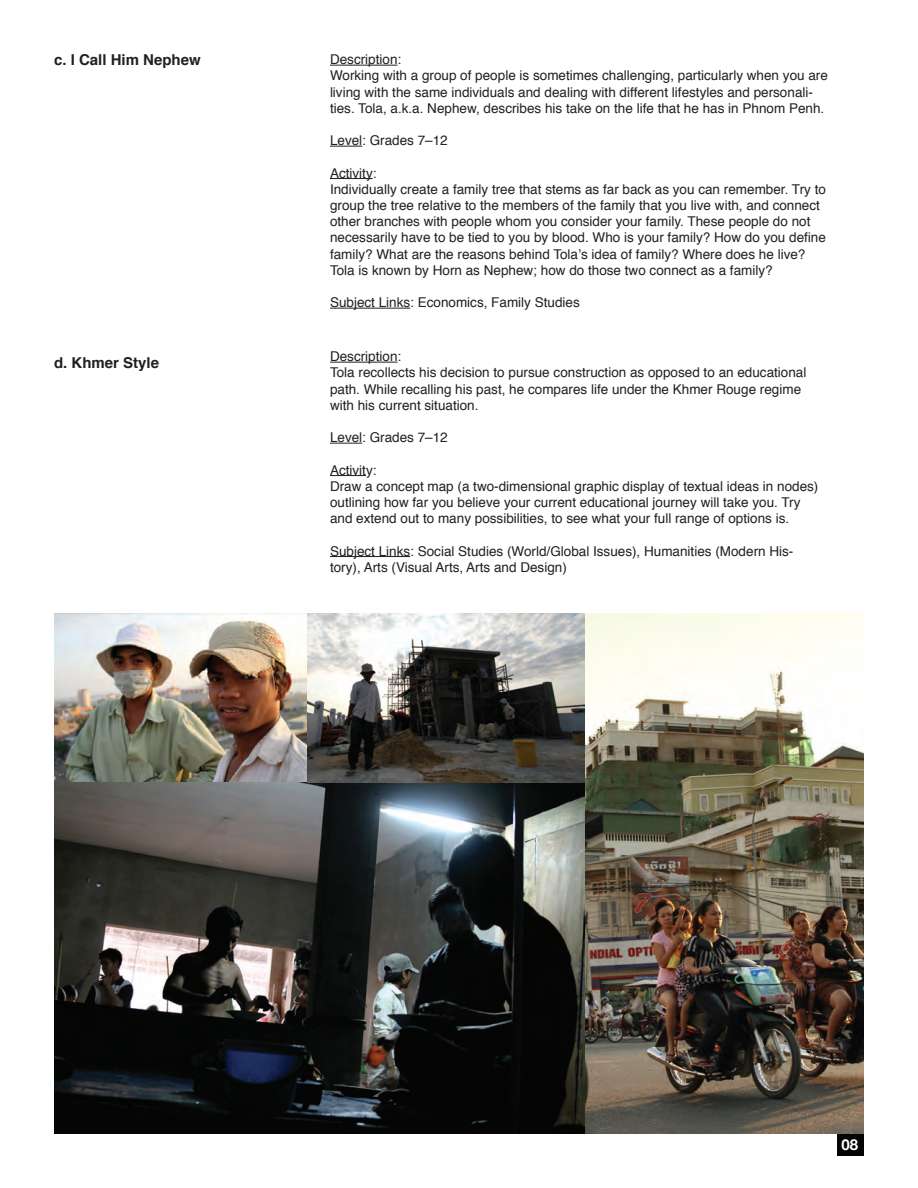
<style>
.page{position:relative;width:918px;height:1188px;background:#fff}
.page>*{position:absolute;margin:0;border:0;box-sizing:border-box;transform-origin:0 0}
.t1{font:700 15px "Helvetica";color:#231f20}
.t2{font:700 15px "Helvetica Neue";color:#fff}
.t3{font:13.5px/16.2px "Helvetica";color:#231f20}
</style>
<div class="page">
<img style="left:54px;top:613px;width:520px;height:521px">
<img style="left:574px;top:613px;width:290px;height:521px">
<hr style="left:330px;top:65px;width:68px;height:1px;background:#231f20">
<hr style="left:330px;top:146px;width:32px;height:1px;background:#231f20">
<hr style="left:330px;top:178px;width:43px;height:1px;background:#231f20">
<hr style="left:330px;top:308px;width:80px;height:1px;background:#231f20">
<hr style="left:330px;top:362px;width:68px;height:1px;background:#231f20">
<hr style="left:330px;top:443px;width:32px;height:1px;background:#231f20">
<hr style="left:330px;top:475px;width:36px;height:1px;background:#231f20">
<hr style="left:330px;top:556px;width:80px;height:1px;background:#231f20">
<div style="left:838px;top:1134px;width:26px;height:22px;background:#040503"></div>
<p class="t1" style="left:54px;top:48px;width:148px">c. I Call Him Nephew</p>
<p class="t1" style="left:54px;top:351px;width:107px">d. Khmer Style</p>
<p class="t3" style="left:330px;top:52px;width:499px">Description:<br>Working with a group of people is sometimes challenging, particularly when you are living with the same individuals and dealing with different lifestyles and personali&shy;ties. Tola, a.k.a. Nephew, describes his take on the life that he has in Phnom Penh.</p>
<p class="t3" style="left:330px;top:133px;width:119px">Level: Grades 7–12</p>
<p class="t3" style="left:330px;top:165px;width:497px">Activity:<br>Individually create a family tree that stems as far back as you can remember. Try to group the tree relative to the members of the family that you live with, and connect other branches with people whom you consider your family. These people do not necessarily have to be tied to you by blood. Who is your family? How do you define family? What are the reasons behind Tola’s idea of family? Where does he live?<br>Tola is known by Horn as Nephew; how do those two connect as a family?</p>
<p class="t3" style="left:330px;top:295px;width:251px">Subject Links: Economics, Family Studies</p>
<p class="t3" style="left:330px;top:349px;width:478px">Description:<br>Tola recollects his decision to pursue construction as opposed to an educational path. While recalling his past, he compares life under the Khmer Rouge regime with his current situation.</p>
<p class="t3" style="left:330px;top:430px;width:119px">Level: Grades 7–12</p>
<p class="t3" style="left:330px;top:462px;width:490px">Activity:<br>Draw a concept map (a two-dimensional graphic display of textual ideas in nodes) outlining how far you believe your current educational journey will take you. Try and extend out to many possibilities, to see what your full range of options is.</p>
<p class="t3" style="left:330px;top:543px;width:465px">Subject Links: Social Studies (World/Global Issues), Humanities (Modern His&shy;tory), Arts (Visual Arts, Arts and Design)</p>
<p class="t2" style="left:841px;top:1135px;width:18px">08</p>
</div>
